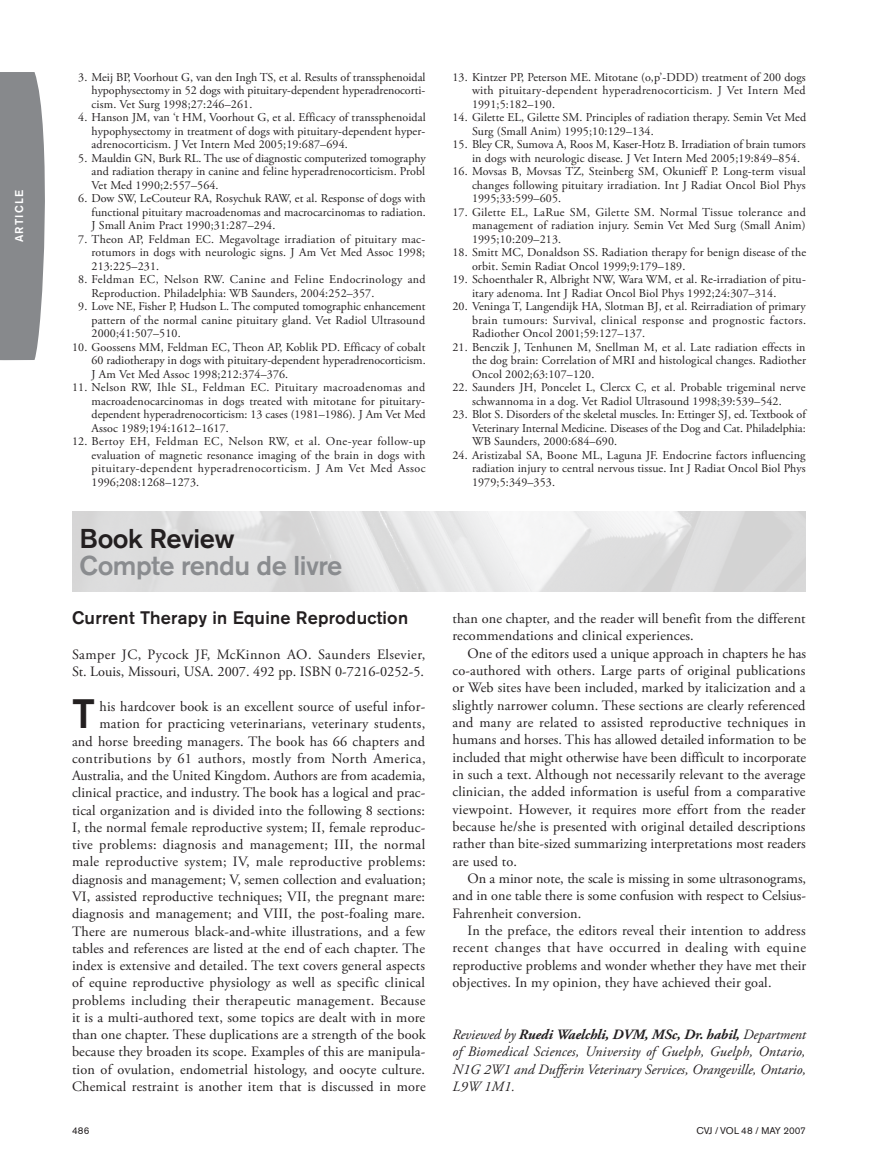
<style>
.page{position:relative;width:878px;height:1175px;background:#fff}
.page>*{position:absolute;margin:0;border:0;box-sizing:border-box;transform-origin:0 0}
.t1{font:500 40.65px "Akzidenz Grotesk BE";color:#231f20}
.t2{font:500 27px "Akzidenz Grotesk BE";letter-spacing:-.015em;color:#8a8c8f}
.t3{font:500 27px "Akzidenz Grotesk BE";letter-spacing:-.015em;color:#231f20}
.t4{font:500 18px "Akzidenz Grotesk BE";letter-spacing:.015em;color:#231f20}
.t5{font:14.25px/17.2px "Adobe Garamond Pro";letter-spacing:.01em;color:#231f20;text-align:justify}
.t6{font:italic 14.25px/17.2px "Adobe Garamond Pro";color:#231f20;text-align:justify}
.t7{font:12px/13.5px "Adobe Garamond Pro";letter-spacing:.01em;color:#231f20;text-align:justify}
.t8{font:500 11.25px "Akzidenz Grotesk BE";letter-spacing:.115em;color:#fff}
.t9{font:9.75px "Akzidenz Grotesk BE";color:#231f20}
.s1{font-weight:700}
</style>
<div class="page">
<div style="left:0;top:72px;width:45px;height:288px;background:#87898c"></div>
<p class="t8" style="left:12px;top:242px;width:54px;rotate:-90deg">ARTICLE</p>
<p class="t7" style="left:92px;top:71px;width:335px;text-indent:-13px">3. Meij BP, Voorhout G, van den Ingh TS, et al. Results of transsphenoidal hypophysectomy in 52 dogs with pituitary-dependent hyperadrenocorti&shy;cism. Vet Surg 1998;27:246–261.</p>
<p class="t7" style="left:92px;top:111px;width:336px;text-indent:-13px">4. Hanson JM, van ‘t HM, Voorhout G, et al. Efficacy of transsphenoidal hypophysectomy in treatment of dogs with pituitary-dependent hyper&shy;adrenocorticism. J Vet Intern Med 2005;19:687–694.</p>
<p class="t7" style="left:92px;top:152px;width:336px;text-indent:-13px">5. Mauldin GN, Burk RL. The use of diagnostic computerized tomography and radiation therapy in canine and feline hyperadrenocorticism. Probl Vet Med 1990;2:557–564.</p>
<p class="t7" style="left:92px;top:192px;width:335px;text-indent:-13px">6. Dow SW, LeCouteur RA, Rosychuk RAW, et al. Response of dogs with functional pituitary macroadenomas and macrocarcinomas to radiation.<br>J Small Anim Pract 1990;31:287–294.</p>
<p class="t7" style="left:92px;top:233px;width:335px;text-indent:-13px">7. Theon AP, Feldman EC. Megavoltage irradiation of pituitary mac&shy;rotumors in dogs with neurologic signs. J Am Vet Med Assoc 1998; 213:225–231.</p>
<p class="t7" style="left:92px;top:273px;width:335px;text-indent:-13px">8. Feldman EC, Nelson RW. Canine and Feline Endocrinology and<br>Reproduction. Philadelphia: WB Saunders, 2004:252–357.</p>
<p class="t7" style="left:92px;top:300px;width:335px;text-indent:-13px">9. Love NE, Fisher P, Hudson L. The computed tomographic enhancement pattern of the normal canine pituitary gland. Vet Radiol Ultrasound 2000;41:507–510.</p>
<p class="t7" style="left:92px;top:341px;width:335px;text-indent:-20px">10. Goossens MM, Feldman EC, Theon AP, Koblik PD. Efficacy of cobalt 60 radiotherapy in dogs with pituitary-dependent hyperadrenocorticism.<br>J Am Vet Med Assoc 1998;212:374–376.</p>
<p class="t7" style="left:92px;top:381px;width:335px;text-indent:-20px">11. Nelson RW, Ihle SL, Feldman EC. Pituitary macroadenomas and macroadenocarcinomas in dogs treated with mitotane for pituitary&shy;dependent hyperadrenocorticism: 13 cases (1981–1986). J Am Vet Med Assoc 1989;194:1612–1617.</p>
<p class="t7" style="left:92px;top:435px;width:335px;text-indent:-20px">12. Bertoy EH, Feldman EC, Nelson RW, et al. One-year follow-up evaluation of magnetic resonance imaging of the brain in dogs with pituitary-dependent hyperadrenocorticism. J Am Vet Med Assoc 1996;208:1268–1273.</p>
<h2 class="t3" style="left:80px;top:522px;width:157px">Book Review</h2>
<h2 class="t2" style="left:80px;top:549px;width:264px">Compte rendu de livre</h2>
<h3 class="t4" style="left:72px;top:606px;width:337px">Current Therapy in Equine Reproduction</h3>
<p class="t5" style="left:72px;top:646px;width:355px">Samper JC, Pycock JF, McKinnon AO. Saunders Elsevier,<br>St. Louis, Missouri, USA. 2007. 492 pp. ISBN 0-7216-0252-5.</p>
<h1 class="t1" style="left:72px;top:689px;width:24px">T</h1>
<p class="t5" style="left:72px;top:698px;width:355px;text-align:right">his hardcover book is an excellent source of useful infor&shy;mation for practicing veterinarians, veterinary students,<br>and horse breeding managers. The book has 66 chapters and contributions by 61 authors, mostly from North America, Australia, and the United Kingdom. Authors are from academia, clinical practice, and industry. The book has a logical and prac&shy;tical organization and is divided into the following 8 sections:<br>I, the normal female reproductive system; II, female reproduc&shy;tive problems: diagnosis and management; III, the normal male reproductive system; IV, male reproductive problems: diagnosis and management; V, semen collection and evaluation; VI, assisted reproductive techniques; VII, the pregnant mare: diagnosis and management; and VIII, the post-foaling mare.<br>There are numerous black-and-white illustrations, and a few tables and references are listed at the end of each chapter. The index is extensive and detailed. The text covers general aspects of equine reproductive physiology as well as specific clinical problems including their therapeutic management. Because it is a multi-authored text, some topics are dealt with in more than one chapter. These duplications are a strength of the book because they broaden its scope. Examples of this are manipula&shy;tion of ovulation, endometrial histology, and oocyte culture.<br>Chemical restraint is another item that is discussed in more</p>
<p class="t7" style="left:472px;top:71px;width:335px;text-indent:-20px">13. Kintzer PP, Peterson ME. Mitotane (o,p’-DDD) treatment of 200 dogs with pituitary-dependent hyperadrenocorticism. J Vet Intern Med 1991;5:182–190.</p>
<p class="t7" style="left:472px;top:111px;width:335px;text-indent:-20px">14. Gilette EL, Gilette SM. Principles of radiation therapy. Semin Vet Med<br>Surg (Small Anim) 1995;10:129–134.</p>
<p class="t7" style="left:472px;top:138px;width:335px;text-indent:-20px">15. Bley CR, Sumova A, Roos M, Kaser-Hotz B. Irradiation of brain tumors in dogs with neurologic disease. J Vet Intern Med 2005;19:849–854.</p>
<p class="t7" style="left:472px;top:165px;width:335px;text-indent:-20px">16. Movsas B, Movsas TZ, Steinberg SM, Okunieff P. Long-term visual changes following pituitary irradiation. Int J Radiat Oncol Biol Phys 1995;33:599–605.</p>
<p class="t7" style="left:472px;top:206px;width:335px;text-indent:-20px">17. Gilette EL, LaRue SM, Gilette SM. Normal Tissue tolerance and management of radiation injury. Semin Vet Med Surg (Small Anim)<br>1995;10:209–213.</p>
<p class="t7" style="left:472px;top:246px;width:335px;text-indent:-20px">18. Smitt MC, Donaldson SS. Radiation therapy for benign disease of the orbit. Semin Radiat Oncol 1999;9:179–189.</p>
<p class="t7" style="left:472px;top:273px;width:335px;text-indent:-20px">19. Schoenthaler R, Albright NW, Wara WM, et al. Re-irradiation of pitu&shy;itary adenoma. Int J Radiat Oncol Biol Phys 1992;24:307–314.</p>
<p class="t7" style="left:472px;top:300px;width:335px;text-indent:-20px">20. Veninga T, Langendijk HA, Slotman BJ, et al. Reirradiation of primary brain tumours: Survival, clinical response and prognostic factors.<br>Radiother Oncol 2001;59:127–137.</p>
<p class="t7" style="left:472px;top:341px;width:335px;text-indent:-20px">21. Benczik J, Tenhunen M, Snellman M, et al. Late radiation effects in the dog brain: Correlation of MRI and histological changes. Radiother Oncol 2002;63:107–120.</p>
<p class="t7" style="left:452px;top:381px;width:354px;text-align:center">22. Saunders JH, Poncelet L, Clercx C, et al. Probable trigeminal nerve schwannoma in a dog. Vet Radiol Ultrasound 1998;39:539–542.</p>
<p class="t7" style="left:472px;top:408px;width:335px;text-indent:-20px">23. Blot S. Disorders of the skeletal muscles. In: Ettinger SJ, ed. Textbook of Veterinary Internal Medicine. Diseases of the Dog and Cat. Philadelphia:<br>WB Saunders, 2000:684–690.</p>
<p class="t7" style="left:472px;top:449px;width:335px;text-indent:-20px">24. Aristizabal SA, Boone ML, Laguna JF. Endocrine factors influencing radiation injury to central nervous tissue. Int J Radiat Oncol Biol Phys 1979;5:349–353.</p>
<p class="t5" style="left:452px;top:610px;width:355px">than one chapter, and the reader will benefit from the different recommendations and clinical experiences.</p>
<p class="t5" style="left:452px;top:645px;width:355px;text-indent:15px">One of the editors used a unique approach in chapters he has co-authored with others. Large parts of original publications or Web sites have been included, marked by italicization and a slightly narrower column. These sections are clearly referenced and many are related to assisted reproductive techniques in humans and horses. This has allowed detailed information to be included that might otherwise have been difficult to incorporate in such a text. Although not necessarily relevant to the average clinician, the added information is useful from a comparative viewpoint. However, it requires more effort from the reader because he/she is presented with original detailed descriptions rather than bite-sized summarizing interpretations most readers are used to.</p>
<p class="t5" style="left:452px;top:870px;width:355px;text-indent:15px">On a minor note, the scale is missing in some ultrasonograms, and in one table there is some confusion with respect to Celsius-Fahrenheit conversion.</p>
<p class="t5" style="left:452px;top:922px;width:355px;text-indent:15px">In the preface, the editors reveal their intention to address recent changes that have occurred in dealing with equine reproductive problems and wonder whether they have met their objectives. In my opinion, they have achieved their goal.</p>
<p class="t6" style="left:452px;top:1026px;width:355px">Reviewed by <span class="s1">Ruedi Waelchli, DVM, MSc, Dr. habil,</span> Department of Biomedical Sciences, University of Guelph, Guelph, Ontario, N1G 2W1 and Dufferin Veterinary Services, Orangeville, Ontario, L9W 1M1.</p>
<p class="t9" style="left:72px;top:1125px;width:19px">486</p>
<p class="t9" style="left:696px;top:1125px;width:111px">CVJ / VOL 48 / MAY 2007</p>
</div>
